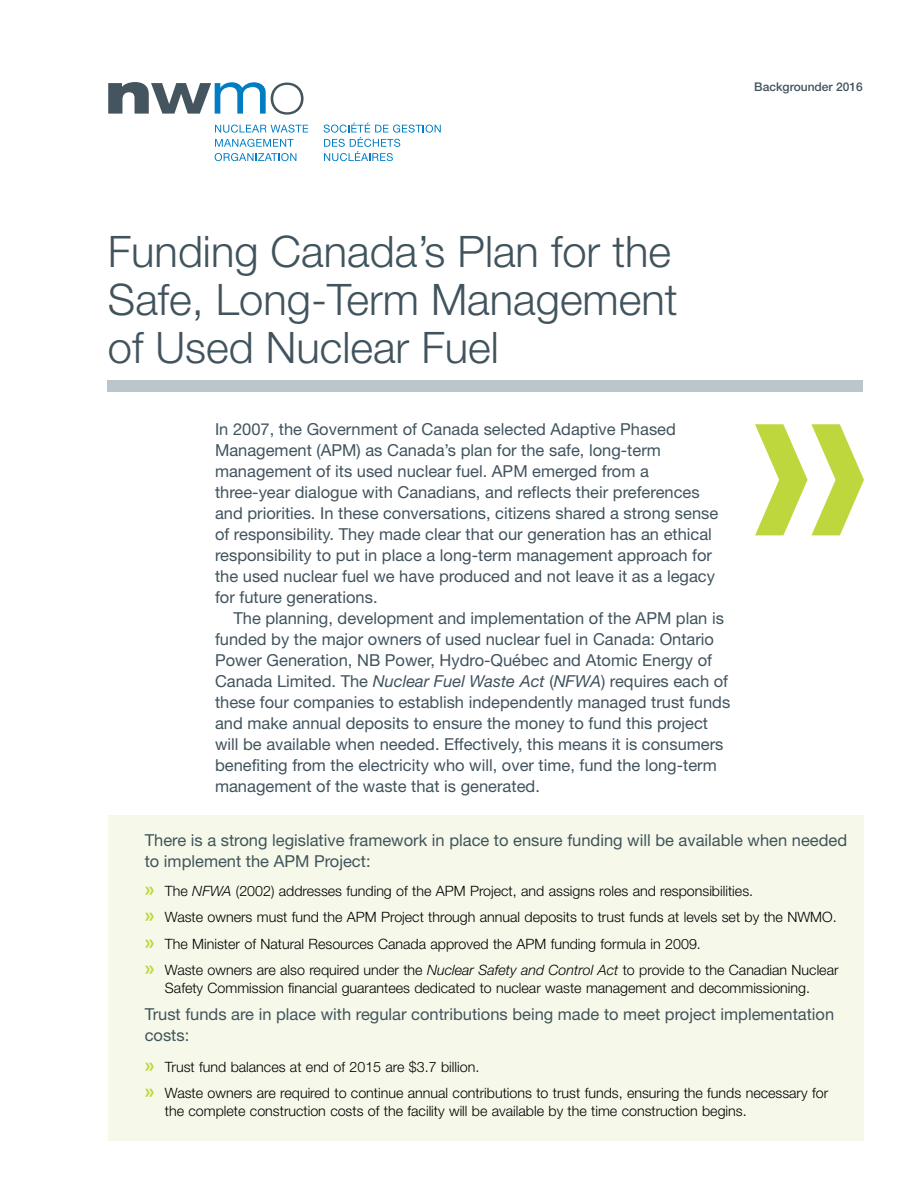
<style>
.page{position:relative;width:918px;height:1188px;background:#fff}
.page>*{position:absolute;margin:0;border:0;box-sizing:border-box;transform-origin:0 0}
.t1{font:300 43.5px/48px "Helvetica Neue LT Std";color:#41535d}
.t2{font:16.5px/21px "Helvetica Neue LT Std";color:#41535d}
.t3{font:300 14.25px/26.4px "Helvetica Neue LT Std";color:#000}
.t4{font:500 12px "Helvetica Neue LT Std";color:#41535d}
.s1{font-style:italic}
.s2{font-family:"Myriad Pro";font-weight:700;font-size:21px;color:#bed73d}
</style>
<div class="page">
<svg style="left:755px;top:424px;width:109px;height:111px"></svg>
<div style="left:108px;top:815px;width:756px;height:325px;background:#f6f9e9"></div>
<div style="left:108px;top:380px;width:755px;height:12px;background:#bac5cc"></div>
<svg style="left:324px;top:123px;width:117px;height:38px"></svg>
<svg style="left:215px;top:125px;width:93px;height:8px"></svg>
<svg style="left:215px;top:139px;width:79px;height:8px"></svg>
<svg style="left:215px;top:153px;width:81px;height:8px"></svg>
<svg style="left:108px;top:82px;width:196px;height:33px"></svg>
<h1 class="t1" style="left:108px;top:227px;width:571px">Funding Canada’s Plan for the<br>Safe, Long-Term Management of Used Nuclear Fuel</h1>
<p class="t4" style="left:754px;top:80px;width:110px">Backgrounder 2016</p>
<p class="t2" style="left:215px;top:418px;width:505px">In 2007, the Government of Canada selected Adaptive Phased Management (APM) as Canada’s plan for the safe, long-term management of its used nuclear fuel. APM emerged from a three-year dialogue with Canadians, and reflects their preferences and priorities. In these conversations, citizens shared a strong sense of responsibility. They made clear that our generation has an ethical responsibility to put in place a long-term management approach for the used nuclear fuel we have produced and not leave it as a legacy for future generations.</p>
<p class="t2" style="left:215px;top:607px;width:517px;text-indent:18px">The planning, development and implementation of the APM plan is funded by the major owners of used nuclear fuel in Canada: Ontario Power Generation, NB Power, Hydro-Québec and Atomic Energy of Canada Limited. The <span class="s1">Nuclear Fuel Waste Act</span> (<span class="s1">NFWA</span>) requires each of these four companies to establish independently managed trust funds and make annual deposits to ensure the money to fund this project will be available when needed. Effectively, this means it is consumers benefiting from the electricity who will, over time, fund the long-term management of the waste that is generated.</p>
<p class="t2" style="left:145px;top:830px;width:704px">There is a strong legislative framework in place to ensure funding will be available when needed to implement the APM Project:</p>
<p class="t3" style="left:145px;top:877px;width:695px"><span class="s2">»</span> The <span class="s1">NFWA</span> (2002) addresses funding of the APM Project, and assigns roles and responsibilities.<br><span class="s2">»</span> Waste owners must fund the APM Project through annual deposits to trust funds at levels set by the NWMO. <span class="s2">»</span> The Minister of Natural Resources Canada approved the APM funding formula in 2009.<br><span class="s2">»</span> Waste owners are also required under the <span class="s1">Nuclear Safety and Control Act</span> to provide to the Canadian Nuclear</p>
<p class="t3" style="left:165px;top:974px;width:647px">Safety Commission financial guarantees dedicated to nuclear waste management and decommissioning.</p>
<p class="t2" style="left:145px;top:1004px;width:691px">Trust funds are in place with regular contributions being made to meet project implementation costs:</p>
<p class="t3" style="left:145px;top:1053px;width:685px"><span class="s2">»</span> Trust fund balances at end of 2015 are $3.7 billion.<br><span class="s2">»</span> Waste owners are required to continue annual contributions to trust funds, ensuring the funds necessary for</p>
<p class="t3" style="left:165px;top:1098px;width:583px">the complete construction costs of the facility will be available by the time construction begins.</p>
</div>
